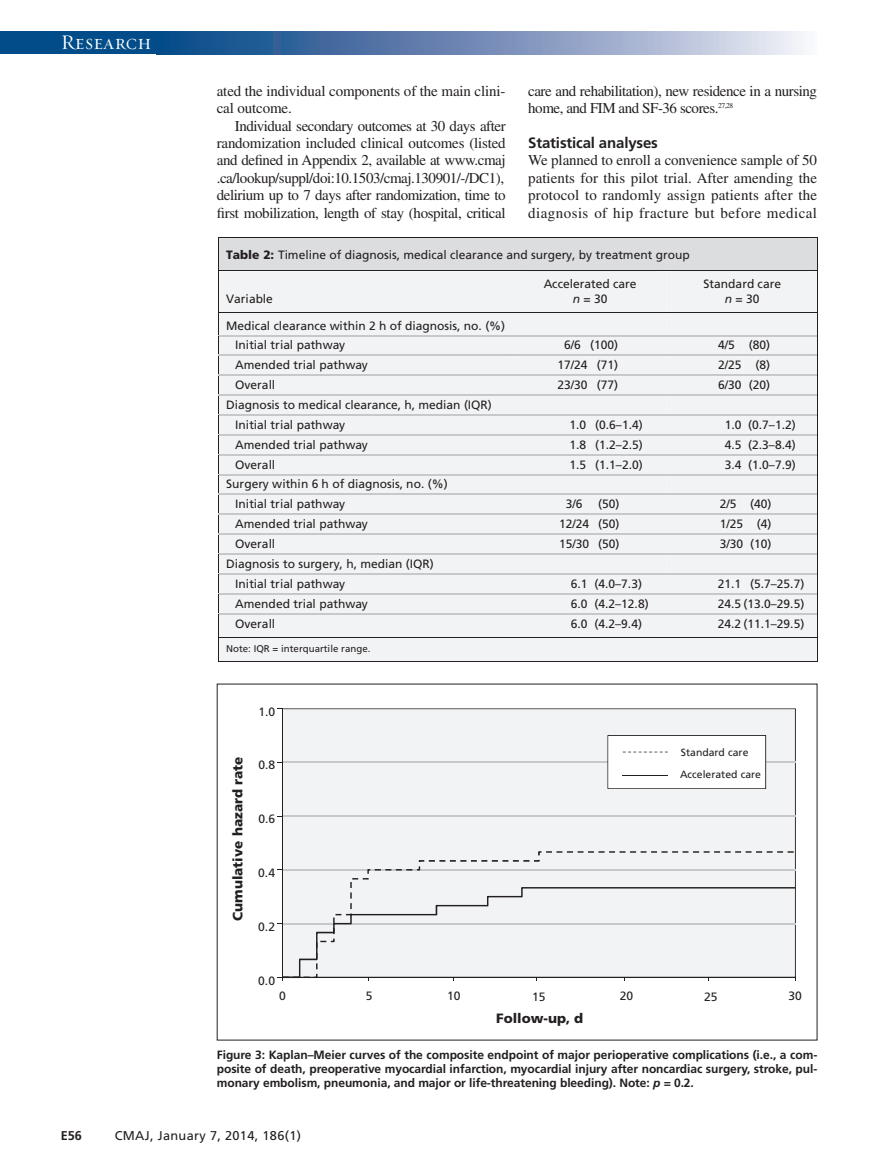
<style>
.page{position:relative;width:878px;height:1175px;background:#fff}
.page>*{position:absolute;margin:0;border:0;box-sizing:border-box;transform-origin:0 0}
.t1{font:21px "Requiem Display HTF Small Caps";letter-spacing:.005em;color:#fff}
.t2{font:15px/17.4px "Times LT Std";letter-spacing:-.025em;color:#231f20}
.t3{font:700 15px "Frutiger LT Std";letter-spacing:-.01em;color:#231f20}
.t4{font:900 13.5px "Frutiger";color:#231f20}
.t5{font:12.75px "Frutiger LT Std";letter-spacing:.025em;color:#231f20}
.t6{font:700 12.75px "Frutiger LT Std";color:#231f20}
.t7{font:12px/19.8px "Frutiger";color:#231f20}
.t8{font:700 12px/14.2px "Frutiger LT Std";letter-spacing:-.005em;color:#231f20;text-align:justify}
.t9{font:10.5px/22.2px "Frutiger";color:#231f20}
.t10{font:9.75px "Frutiger";color:#231f20}
.s1{font-weight:900}
.s2{font-style:italic}
</style>
<div class="page">
<div style="left:0;top:32px;width:164px;height:22px;background:#014c89"></div>
<svg style="left:164px;top:32px;width:640px;height:22px;background:#7692ba"></svg>
<svg style="left:218px;top:237px;width:600px;height:425px"></svg>
<div style="left:283px;top:708px;width:512px;height:179px;background:#f2f3f4"></div>
<hr style="left:283px;top:762px;width:512px;height:1px;background:#c7c8ca">
<hr style="left:283px;top:815px;width:512px;height:1px;background:#c7c8ca">
<hr style="left:283px;top:869px;width:512px;height:1px;background:#c7c8ca">
<svg style="left:607px;top:735px;width:159px;height:54px"></svg>
<hr style="left:622px;top:775px;width:46px;height:1px;background:#231f20">
<hr style="left:282px;top:708px;width:1px;height:269px;background:#231f20">
<svg style="left:283px;top:851px;width:510px;height:127px;fill:#f2f3f4"></svg>
<h1 class="t1" style="left:61px;top:30px;width:92px">Research</h1>
<p class="t2" style="left:528px;top:84px;width:290px">care and rehabilitation), new residence in a nursing home, and FIM and SF-36 scores.<sup>27,28</sup></p>
<p class="t3" style="left:528px;top:137px;width:131px">Statistical analyses</p>
<p class="t2" style="left:528px;top:153px;width:290px;text-align:justify">We planned to enroll a convenience sample of 50 patients for this pilot trial. After amending the protocol to randomly assign patients after the diagnosis of hip fracture but before medical</p>
<p class="t7" style="left:226px;top:245px;width:465px"><span class="s1">Table 2:</span> Timeline of diagnosis, medical clearance and surgery, by treatment group</p>
<p class="t7" style="left:226px;top:289px;width:48px">Variable</p>
<p class="t2" style="left:217px;top:84px;width:290px">ated the individual components of the main clini&shy;cal outcome.</p>
<p class="t2" style="left:217px;top:118px;width:290px;text-align:justify;text-indent:18px">Individual secondary outcomes at 30 days after randomization included clinical outcomes (listed and defined in Appendix 2, available at www.cmaj .ca/lookup/suppl/doi:10.1503/cmaj.130901/-/DC1), delirium up to 7 days after randomization, time to first mobilization, length of stay (hospital, critical</p>
<p class="t7" style="left:543px;top:278px;width:94px;line-height:14.4px;text-align:center">Accelerated care <span class="s2">n</span> = 30</p>
<p class="t7" style="left:703px;top:278px;width:79px;line-height:14.4px;text-align:center">Standard care <span class="s2">n</span> = 30</p>
<p class="t7" style="left:235px;top:316px;width:271px;text-indent:-9px">Medical clearance within 2 h of diagnosis, no. (%)<br>Initial trial pathway</p>
<p class="t7" style="left:564px;top:336px;width:55px">6/6 (100)</p>
<p class="t7" style="left:718px;top:336px;width:54px">4/5 (80)</p>
<p class="t7" style="left:235px;top:356px;width:134px">Amended trial pathway</p>
<p class="t7" style="left:557px;top:356px;width:62px">17/24 (71)</p>
<p class="t7" style="left:718px;top:356px;width:54px">2/25 (8)</p>
<p class="t7" style="left:235px;top:376px;width:42px">Overall</p>
<p class="t7" style="left:557px;top:376px;width:62px">23/30 (77)</p>
<p class="t7" style="left:718px;top:376px;width:54px">6/30 (20)</p>
<p class="t7" style="left:235px;top:396px;width:258px;text-indent:-9px">Diagnosis to medical clearance, h, median (IQR)<br>Initial trial pathway</p>
<p class="t7" style="left:569px;top:415px;width:75px">1.0 (0.6–1.4)</p>
<p class="t7" style="left:724px;top:415px;width:73px">1.0 (0.7–1.2)</p>
<p class="t7" style="left:235px;top:435px;width:134px">Amended trial pathway</p>
<p class="t7" style="left:569px;top:435px;width:75px">1.8 (1.2–2.5)</p>
<p class="t7" style="left:724px;top:435px;width:73px">4.5 (2.3–8.4)</p>
<p class="t7" style="left:235px;top:455px;width:42px">Overall</p>
<p class="t7" style="left:569px;top:455px;width:75px">1.5 (1.1–2.0)</p>
<p class="t7" style="left:724px;top:455px;width:73px">3.4 (1.0–7.9)</p>
<p class="t7" style="left:235px;top:475px;width:214px;text-indent:-9px">Surgery within 6 h of diagnosis, no. (%)<br>Initial trial pathway</p>
<p class="t7" style="left:566px;top:495px;width:18px">3/6</p>
<p class="t7" style="left:598px;top:495px;width:23px">(50)</p>
<p class="t7" style="left:719px;top:495px;width:53px">2/5 (40)</p>
<p class="t7" style="left:235px;top:515px;width:134px">Amended trial pathway</p>
<p class="t7" style="left:559px;top:515px;width:62px">12/24 (50)</p>
<p class="t7" style="left:719px;top:515px;width:53px">1/25 (4)</p>
<p class="t7" style="left:235px;top:535px;width:42px">Overall</p>
<p class="t7" style="left:559px;top:535px;width:62px">15/30 (50)</p>
<p class="t7" style="left:719px;top:535px;width:53px">3/30 (10)</p>
<p class="t7" style="left:235px;top:554px;width:200px;text-indent:-9px">Diagnosis to surgery, h, median (IQR)<br>Initial trial pathway</p>
<p class="t7" style="left:571px;top:574px;width:73px">6.1 (4.0–7.3)</p>
<p class="t7" style="left:717px;top:574px;width:88px">21.1 (5.7–25.7)</p>
<p class="t7" style="left:235px;top:594px;width:134px">Amended trial pathway</p>
<p class="t7" style="left:571px;top:594px;width:79px">6.0 (4.2–12.8)</p>
<p class="t7" style="left:717px;top:594px;width:88px">24.5 (13.0–29.5)</p>
<p class="t7" style="left:235px;top:614px;width:42px">Overall</p>
<p class="t7" style="left:571px;top:614px;width:73px">6.0 (4.2–9.4)</p>
<p class="t7" style="left:717px;top:614px;width:88px">24.2 (11.1–29.5)</p>
<p class="t10" style="left:226px;top:645px;width:146px">Note: IQR = interquartile range.</p>
<p class="t7" style="left:258px;top:702px;width:18px">1.0</p>
<p class="t4" style="left:232px;top:921px;width:166px;rotate:-90deg">Cumulative hazard rate</p>
<p class="t7" style="left:258px;top:756px;width:18px">0.8</p>
<p class="t7" style="left:258px;top:810px;width:18px">0.6</p>
<p class="t7" style="left:258px;top:863px;width:18px">0.4</p>
<p class="t7" style="left:258px;top:917px;width:18px">0.2</p>
<p class="t9" style="left:680px;top:742px;width:83px">Standard care<br>Accelerated care</p>
<p class="t7" style="left:258px;top:971px;width:18px">0.0</p>
<p class="t7" style="left:279px;top:987px;width:8px">0</p>
<p class="t7" style="left:366px;top:986px;width:8px">5</p>
<p class="t7" style="left:447px;top:987px;width:15px">10</p>
<p class="t7" style="left:619px;top:987px;width:15px">20</p>
<p class="t7" style="left:788px;top:987px;width:15px">30</p>
<p class="t7" style="left:532px;top:987px;width:15px">15</p>
<p class="t7" style="left:704px;top:988px;width:15px">25</p>
<p class="t4" style="left:496px;top:1012px;width:88px">Follow-up, d</p>
<p class="t8" style="left:217px;top:1048px;width:602px">Figure 3: Kaplan–Meier curves of the composite endpoint of major perioperative complications (i.e., a com&shy;posite of death, preoperative myocardial infarction, myocardial injury after noncardiac surgery, stroke, pul&shy;monary embolism, pneumonia, and major or life-threatening bleeding). Note: <span class="s2">p</span> = 0.2.</p>
<p class="t6" style="left:61px;top:1130px;width:23px">E56</p>
<p class="t5" style="left:115px;top:1130px;width:188px">CMAJ, January 7, 2014, 186(1)</p>
</div>
